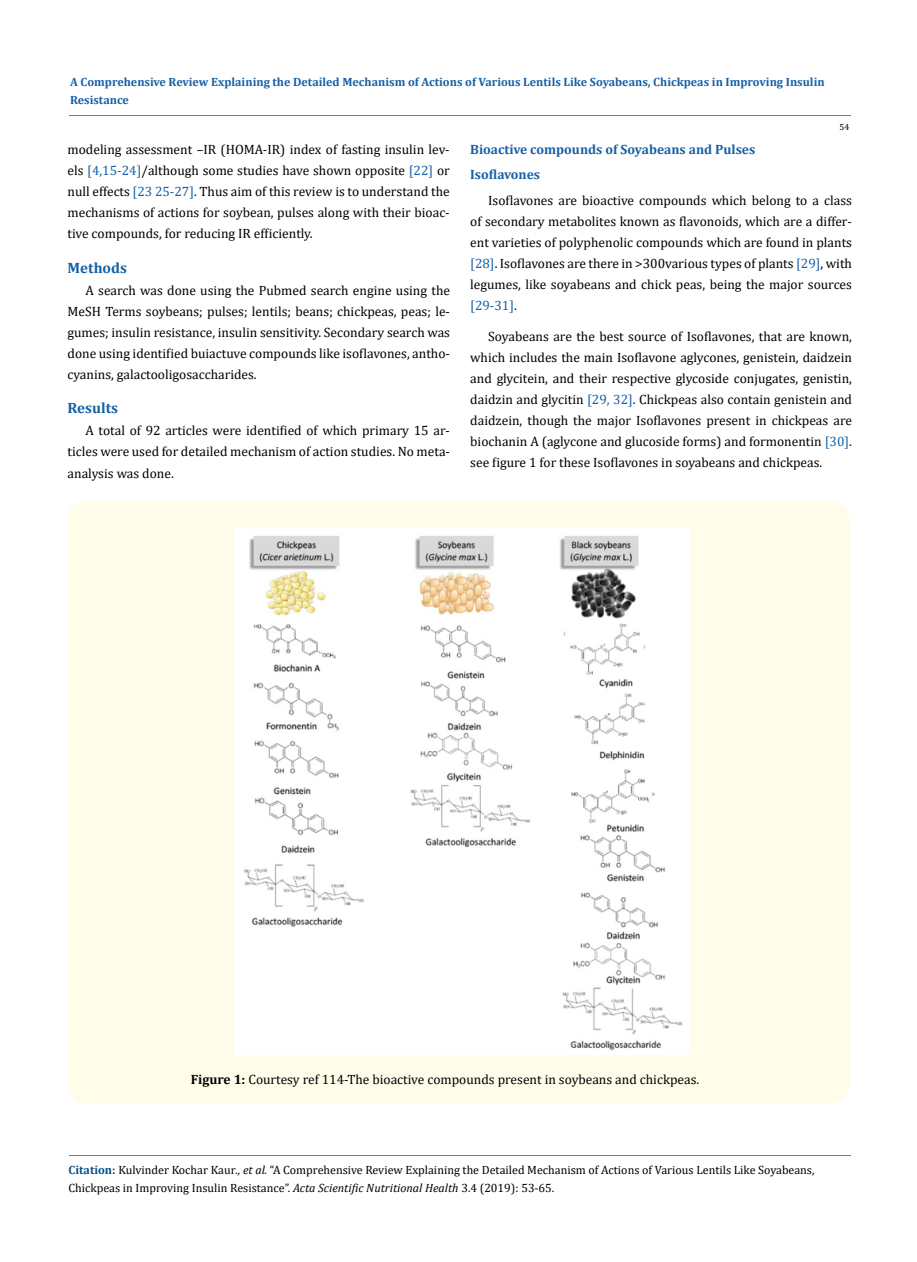
<style>
.page{position:relative;width:917px;height:1262px;background:#fff}
.page>*{position:absolute;margin:0;border:0;box-sizing:border-box;transform-origin:0 0}
.t1{font:700 15px "Cambria";color:#1560a6}
.t2{font:13.5px/21px "Cambria";color:#000;text-align:justify}
.t3{font:700 13.5px/24.5px "Cambria";color:#1560a6}
.t4{font:12px/18px "Cambria";color:#000}
.t5{font:700 12px/18px "Cambria";color:#1560a6}
.t6{font:9px "Cambria";color:#000}
.s1{color:#1560a6}
.s2{font-weight:700}
.s3{font-weight:700;color:#035089}
.s4{font-style:italic}
</style>
<div class="page">
<div style="left:68px;top:501px;width:781px;height:602px;background:#fffde9;border-radius:18px"></div>
<img style="left:235px;top:529px;width:453px;height:525px">
<hr style="left:69px;top:1155px;width:782px;height:1px;background:#e05d1a">
<hr style="left:69px;top:115px;width:781px;height:1px;background:#e05d1a">
<p class="t5" style="left:70px;top:73px;width:756px">A Comprehensive Review Explaining the Detailed Mechanism of Actions of Various Lentils Like Soyabeans, Chickpeas in Improving Insulin<br>Resistance</p>
<p class="t6" style="left:839px;top:121px;width:11px">54</p>
<p class="t2" style="left:67px;top:139px;width:384px">modeling assessment –IR (HOMA-IR) index of fasting insulin lev&shy;els <span class="s1">[4,15-24]</span>/although some studies have shown opposite <span class="s1">[22]</span> or null effects <span class="s1">[23 25-27]</span>. Thus aim of this review is to understand the mechanisms of actions for soybean, pulses along with their bioac&shy;tive compounds, for reducing IR efficiently.</p>
<p class="t1" style="left:68px;top:257px;width:61px">Methods</p>
<p class="t2" style="left:67px;top:280px;width:384px;text-indent:18px">A search was done using the Pubmed search engine using the MeSH Terms soybeans; pulses; lentils; beans; chickpeas, peas; le&shy;gumes; insulin resistance, insulin sensitivity. Secondary search was done using identified buiactuve compounds like isoflavones, antho&shy;cyanins, galactooligosaccharides.</p>
<p class="t1" style="left:68px;top:398px;width:52px">Results</p>
<p class="t2" style="left:68px;top:420px;width:384px;text-indent:18px">A total of 92 articles were identified of which primary 15 ar&shy;ticles were used for detailed mechanism of action studies. No meta&shy;analysis was done.</p>
<p class="t3" style="left:470px;top:137px;width:286px">Bioactive compounds of Soyabeans and Pulses<br>Isoflavones</p>
<p class="t2" style="left:470px;top:190px;width:383px;text-indent:18px">Isoflavones are bioactive compounds which belong to a class of secondary metabolites known as flavonoids, which are a differ&shy;ent varieties of polyphenolic compounds which are found in plants <span class="s1">[28]</span>. Isoflavones are there in &gt;300various types of plants <span class="s1">[29]</span>, with legumes, like soyabeans and chick peas, being the major sources <span class="s1">[29-31]</span>.</p>
<p class="t2" style="left:470px;top:326px;width:383px;text-indent:18px">Soyabeans are the best source of Isoflavones, that are known, which includes the main Isoflavone aglycones, genistein, daidzein and glycitein, and their respective glycoside conjugates, genistin, daidzin and glycitin <span class="s1">[29, 32]</span>. Chickpeas also contain genistein and daidzein, though the major Isoflavones present in chickpeas are biochanin A (aglycone and glucoside forms) and formonentin <span class="s1">[30]</span>. see figure 1 for these Isoflavones in soyabeans and chickpeas.</p>
<p class="t2" style="left:191px;top:1068px;width:510px"><span class="s2">Figure 1:</span> Courtesy ref 114-The bioactive compounds present in soybeans and chickpeas.</p>
<p class="t4" style="left:69px;top:1160px;width:747px"><span class="s3">Citation:</span> Kulvinder Kochar Kaur<span class="s4">., et al.</span> “A Comprehensive Review Explaining the Detailed Mechanism of Actions of Various Lentils Like Soyabeans,<br>Chickpeas in Improving Insulin Resistance”. <span class="s4">Acta Scientific Nutritional Health</span> 3.4 (2019): 53-65.</p>
</div>
